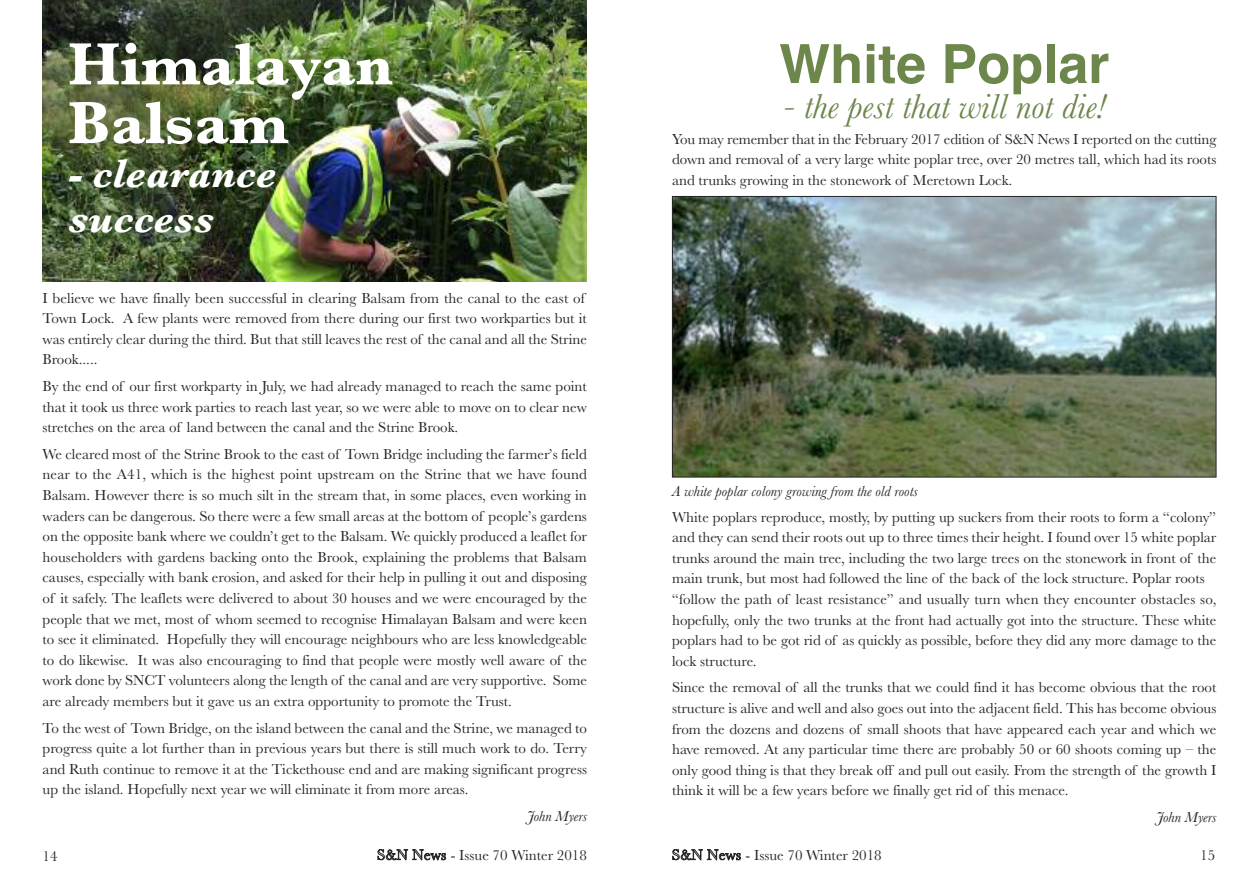
<style>
.page{position:relative;width:1259px;height:893px;background:#fff}
.page>*{position:absolute;margin:0;border:0;box-sizing:border-box;transform-origin:0 0}
.t1{font:700 61.8px/58.7px "Baskerville";color:#fff}
.t2{font:700 54px "Helvetica";color:#6c864b}
.t3{font:italic 700 41.25px/44.2px "Baskerville";color:#fff}
.t4{font:italic 36px "Baskerville";color:#6c864b}
.t5{font:15px/20.5px "Baskerville";color:#272526;text-align:justify}
.t6{font:italic 15px "Baskerville";color:#272526}
.s1{color:#fff}
</style>
<div class="page">
<img style="left:43px;top:0;width:544px;height:281px">
<img style="left:674px;top:198px;width:540px;height:277px">
<div style="left:672px;top:196px;width:544px;height:281px;border:1px solid #272526"></div>
<h1 class="t1" style="left:68px;top:34px;width:326px">Himalayan<br>Balsam</h1>
<h3 class="t3" style="left:68px;top:151px;width:209px">- clearance success</h3>
<p class="t5" style="left:43px;top:287px;width:546px;text-align:left">I believe we have finally been successful in clearing Balsam from the canal to the east of Town Lock. A few plants were removed from there during our first two workparties but it was entirely clear during the third. But that still leaves the rest of the canal and all the Strine Brook.....</p>
<p class="t5" style="left:43px;top:376px;width:546px">By the end of our first workparty in July, we had already managed to reach the same point that it took us three work parties to reach last year, so we were able to move on to clear new stretches on the area of land between the canal and the Strine Brook.</p>
<p class="t5" style="left:43px;top:443px;width:546px">We cleared most of the Strine Brook to the east of Town Bridge including the farmer’s field near to the A41, which is the highest point upstream on the Strine that we have found Balsam. However there is so much silt in the stream that, in some places, even working in waders can be dangerous. So there were a few small areas at the bottom of people’s gardens on the opposite bank where we couldn’t get to the Balsam. We quickly produced a leaflet for householders with gardens backing onto the Brook, explaining the problems that Balsam causes, especially with bank erosion, and asked for their help in pulling it out and disposing of it safely. The leaflets were delivered to about 30 houses and we were encouraged by the people that we met, most of whom seemed to recognise Himalayan Balsam and were keen to see it eliminated. Hopefully they will encourage neighbours who are less knowledgeable to do likewise. It was also encouraging to find that people were mostly well aware of the work done by SNCT volunteers along the length of the canal and are very supportive. Some are already members but it gave us an extra opportunity to promote the Trust.</p>
<p class="t5" style="left:43px;top:717px;width:546px">To the west of Town Bridge, on the island between the canal and the Strine, we managed to progress quite a lot further than in previous years but there is still much work to do. Terry and Ruth continue to remove it at the Tickethouse end and are making significant progress up the island. Hopefully next year we will eliminate it from more areas.</p>
<p class="t6" style="left:527px;top:807px;width:61px">John Myers</p>
<h2 class="t2" style="left:779px;top:33px;width:332px">White Poplar</h2>
<h3 class="t4" style="left:783px;top:85px;width:324px">- the pest that will not die!</h3>
<p class="t5" style="left:672px;top:128px;width:546px">You may remember that in the February 2017 edition of S&amp;N News I reported on the cutting down and removal of a very large white poplar tree, over 20 metres tall, which had its roots and trunks growing in the stonework of Meretown Lock.</p>
<p class="t6" style="left:672px;top:482px;width:247px">A white poplar colony growing from the old roots</p>
<p class="t5" style="left:672px;top:506px;width:546px;text-align:left">White poplars reproduce, mostly, by putting up suckers from their roots to form a “colony” and they can send their roots out up to three times their height. I found over 15 white poplar trunks around the main tree, including the two large trees on the stonework in front of the main trunk, but most had followed the line of the back of the lock structure. Poplar roots “follow the path of least resistance” and usually turn when they encounter obstacles so, hopefully, only the two trunks at the front had actually got into the structure. These white poplars had to be got rid of as quickly as possible, before they did any more damage to the lock structure.</p>
<p class="t5" style="left:672px;top:677px;width:546px">Since the removal of all the trunks that we could find it has become obvious that the root structure is alive and well and also goes out into the adjacent field. This has become obvious from the dozens and dozens of small shoots that have appeared each year and which we have removed. At any particular time there are probably 50 or 60 shoots coming up – the only good thing is that they break off and pull out easily. From the strength of the growth I think it will be a few years before we finally get rid of this menace.</p>
<p class="t6" style="left:1156px;top:808px;width:61px">John Myers</p>
<p class="t5" style="left:43px;top:845px;width:17px">14</p>
<p class="t5" style="left:377px;top:844px;width:211px"><span class="s1">S&amp;N News</span> - Issue 70 Winter 2018</p>
<p class="t5" style="left:672px;top:844px;width:211px"><span class="s1">S&amp;N News</span> - Issue 70 Winter 2018</p>
<p class="t5" style="left:1200px;top:844px;width:16px">15</p>
</div>
